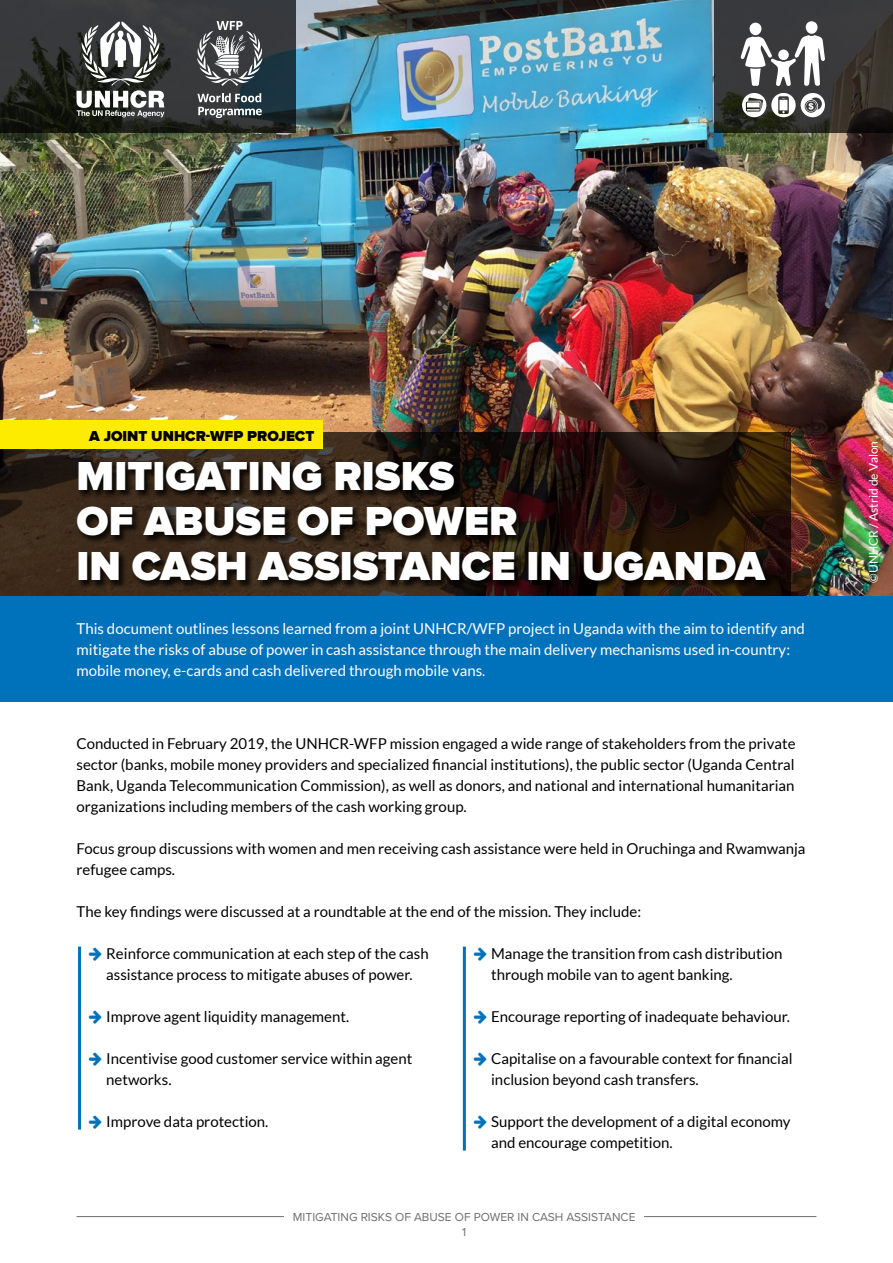
<style>
.page{position:relative;width:893px;height:1263px;background:#fff}
.page>*{position:absolute;margin:0;border:0;box-sizing:border-box;transform-origin:0 0}
.t1{font:900 42px/45px "Proxima Nova";color:#fff}
.t2{font:15px/21px "Lato";color:#000}
.t3{font:15px/21px "Lato";color:#fff}
.t4{font:900 15px "Proxima Nova";color:#000}
.t5{font:12px/15px "Proxima Nova";color:#6d6e71;text-align:center}
.t6{font:12px "Lato";color:#fff}
</style>
<div class="page">
<hr style="left:77px;top:1216px;width:739px;height:1px;background:#6d6e71">
<div style="left:284px;top:1212px;width:360px;height:9px;background:#fff"></div>
<img style="left:0;top:0;width:893px;height:596px">
<svg style="left:0;top:0;width:296px;height:133px;background:#2b2f2f"></svg>
<svg style="left:715px;top:0;width:178px;height:133px;background:#343331"></svg>
<svg style="left:0;top:432px;width:791px;height:164px;background:#2f2015"></svg>
<div style="left:76px;top:461px;width:698px;height:128px;background:#000;opacity:.75"></div>
<div style="left:0;top:420px;width:323px;height:29px;background:#fdeb00"></div>
<div style="left:0;top:596px;width:893px;height:106px;background:#0072bc"></div>
<svg style="left:77px;top:22px;width:87px;height:95px"></svg>
<svg style="left:197px;top:93px;width:65px;height:25px"></svg>
<svg style="left:197px;top:21px;width:65px;height:65px;background:#6c6e71"></svg>
<svg style="left:805px;top:21px;width:13px;height:13px"></svg>
<div style="left:749px;top:23px;width:13px;height:12px;background:#fff;border-radius:50%"></div>
<svg style="left:740px;top:35px;width:85px;height:51px"></svg>
<svg style="left:742px;top:93px;width:83px;height:24px"></svg>
<hr style="left:78px;top:946px;width:3px;height:183px;background:#0072bc">
<hr style="left:463px;top:946px;width:3px;height:204px;background:#0072bc">
<p class="t4" style="left:89px;top:427px;width:227px">A JOINT UNHCR-WFP PROJECT</p>
<h1 class="t1" style="left:77px;top:455px;width:690px">MITIGATING RISKS<br>OF ABUSE OF POWER<br>IN CASH ASSISTANCE IN UGANDA</h1>
<p class="t3" style="left:77px;top:618px;width:730px">This document outlines lessons learned from a joint UNHCR/WFP project in Uganda with the aim to identify and mitigate the risks of abuse of power in cash assistance through the main delivery mechanisms used in-country: mobile money, e-cards and cash delivered through mobile vans.</p>
<p class="t2" style="left:77px;top:733px;width:720px;text-align:justify">Conducted in February 2019, the UNHCR-WFP mission engaged a wide range of stakeholders from the private sector (banks, mobile money providers and specialized financial institutions), the public sector (Uganda Central Bank, Uganda Telecommunication Commission), as well as donors, and national and international humanitarian organizations including members of the cash working group.</p>
<p class="t2" style="left:77px;top:838px;width:730px">Focus group discussions with women and men receiving cash assistance were held in Oruchinga and Rwamwanja refugee camps.</p>
<p class="t2" style="left:77px;top:901px;width:566px">The key findings were discussed at a roundtable at the end of the mission. They include:</p>
<p class="t2" style="left:106px;top:943px;width:324px">Reinforce communication at each step of the cash assistance process to mitigate abuses of power.</p>
<p class="t2" style="left:106px;top:1006px;width:244px">Improve agent liquidity management.</p>
<p class="t2" style="left:106px;top:1048px;width:307px">Incentivise good customer service within agent networks.</p>
<p class="t2" style="left:106px;top:1111px;width:164px">Improve data protection.</p>
<p class="t2" style="left:491px;top:943px;width:293px">Manage the transition from cash distribution through mobile van to agent banking.</p>
<p class="t2" style="left:491px;top:1006px;width:300px">Encourage reporting of inadequate behaviour.</p>
<p class="t2" style="left:491px;top:1048px;width:303px">Capitalise on a favourable context for financial inclusion beyond cash transfers.</p>
<p class="t2" style="left:491px;top:1111px;width:301px">Support the development of a digital economy and encourage competition.</p>
<p class="t5" style="left:293px;top:1210px;width:344px">MITIGATING RISKS OF ABUSE OF POWER IN CASH ASSISTANCE<br>1</p>
<p class="t6" style="left:867px;top:583px;width:143px;rotate:-90deg">©UNHCR / Astrid de Valon</p>
</div>
